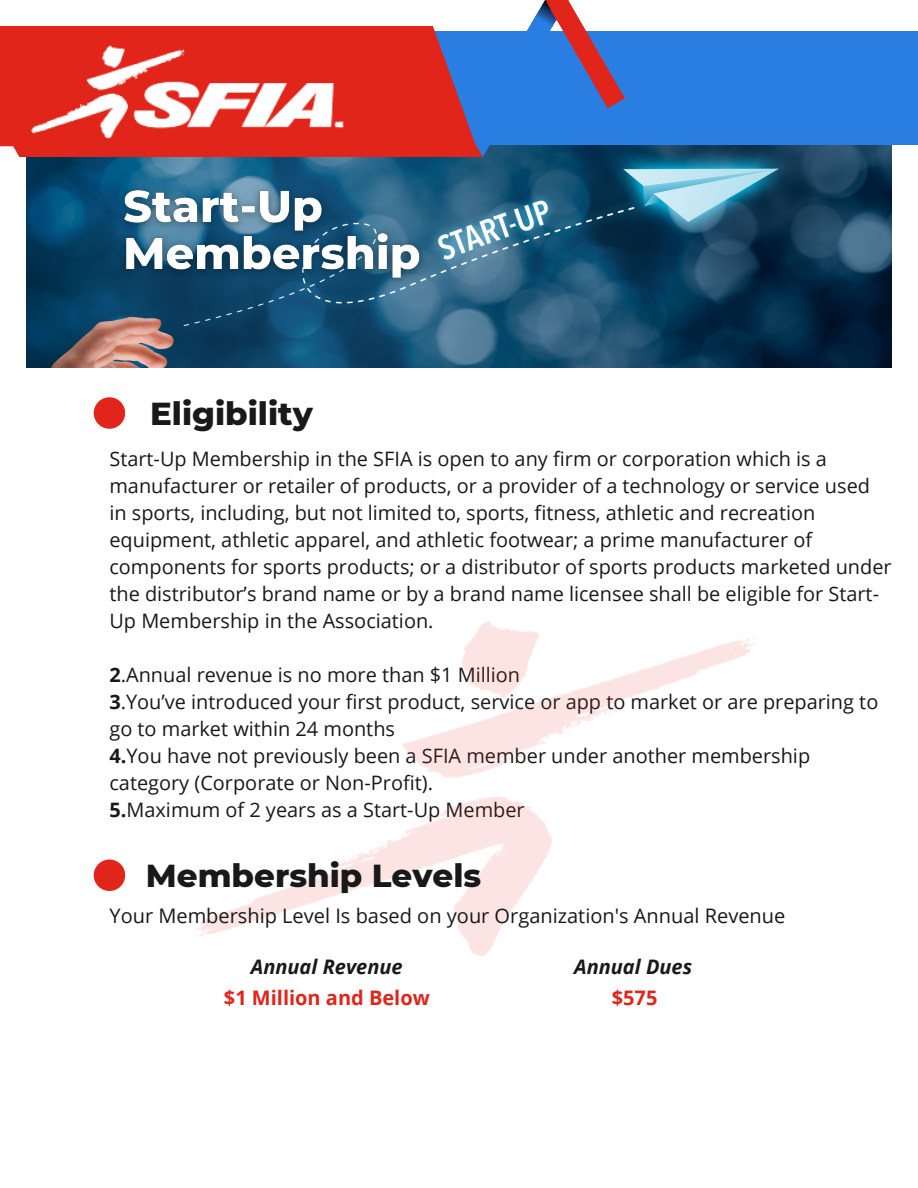
<style>
.page{position:relative;width:918px;height:1188px;background:#fff}
.page>*{position:absolute;margin:0;border:0;box-sizing:border-box;transform-origin:0 0}
.t1{font:800 32.4px "Montserrat";color:#191919}
.t2{font:19.95px/27px "Open Sans";color:#191919}
.t3{font:italic 700 19.95px "Open Sans";color:#191919}
.t4{font:700 19.95px "Open Sans";color:#e1251b}
.s1{font-weight:700}
</style>
<div class="page">
<img style="left:26px;top:144px;width:865px;height:224px">
<div style="left:411px;top:31px;width:507px;height:113px;background:#2a7de1"></div>
<svg style="left:12px;top:0;width:613px;height:157px"></svg>
<svg style="left:0;top:26px;width:476px;height:120px;background:#d22d2c"></svg>
<img style="left:196px;top:621px;width:559px;height:334px">
<div style="left:94px;top:397px;width:31px;height:32px;background:#e1251b;border-radius:50%"></div>
<div style="left:94px;top:860px;width:31px;height:31px;background:#e1251b;border-radius:50%"></div>
<img style="left:32px;top:46px;width:311px;height:92px">
<img style="left:109px;top:167px;width:326px;height:130px">
<h1 class="t1" style="left:150px;top:393px;width:164px">Eligibility</h1>
<p class="t2" style="left:109px;top:444px;width:784px">Start-Up Membership in the SFIA is open to any firm or corporation which is a manufacturer or retailer of products, or a provider of a technology or service used in sports, including, but not limited to, sports, fitness, athletic and recreation equipment, athletic apparel, and athletic footwear; a prime manufacturer of components for sports products; or a distributor of sports products marketed under the distributor’s brand name or by a brand name licensee shall be eligible for Start-Up Membership in the Association.</p>
<p class="t2" style="left:109px;top:660px;width:770px"><span class="s1">2</span>.Annual revenue is no more than $1 Million<br><span class="s1">3</span>.You’ve introduced your first product, service or app to market or are preparing to go to market within 24 months<br><span class="s1">4.</span>You have not previously been a SFIA member under another membership category (Corporate or Non-Profit).<br><span class="s1">5.</span>Maximum of 2 years as a Start-Up Member</p>
<h1 class="t1" style="left:146px;top:856px;width:337px">Membership Levels</h1>
<p class="t2" style="left:109px;top:901px;width:677px">Your Membership Level Is based on your Organization's Annual Revenue</p>
<p class="t3" style="left:251px;top:952px;width:153px">Annual Revenue</p>
<p class="t3" style="left:574px;top:952px;width:120px">Annual Dues</p>
<p class="t4" style="left:224px;top:984px;width:207px">$1 Million and Below</p>
<p class="t4" style="left:612px;top:984px;width:47px">$575</p>
</div>
